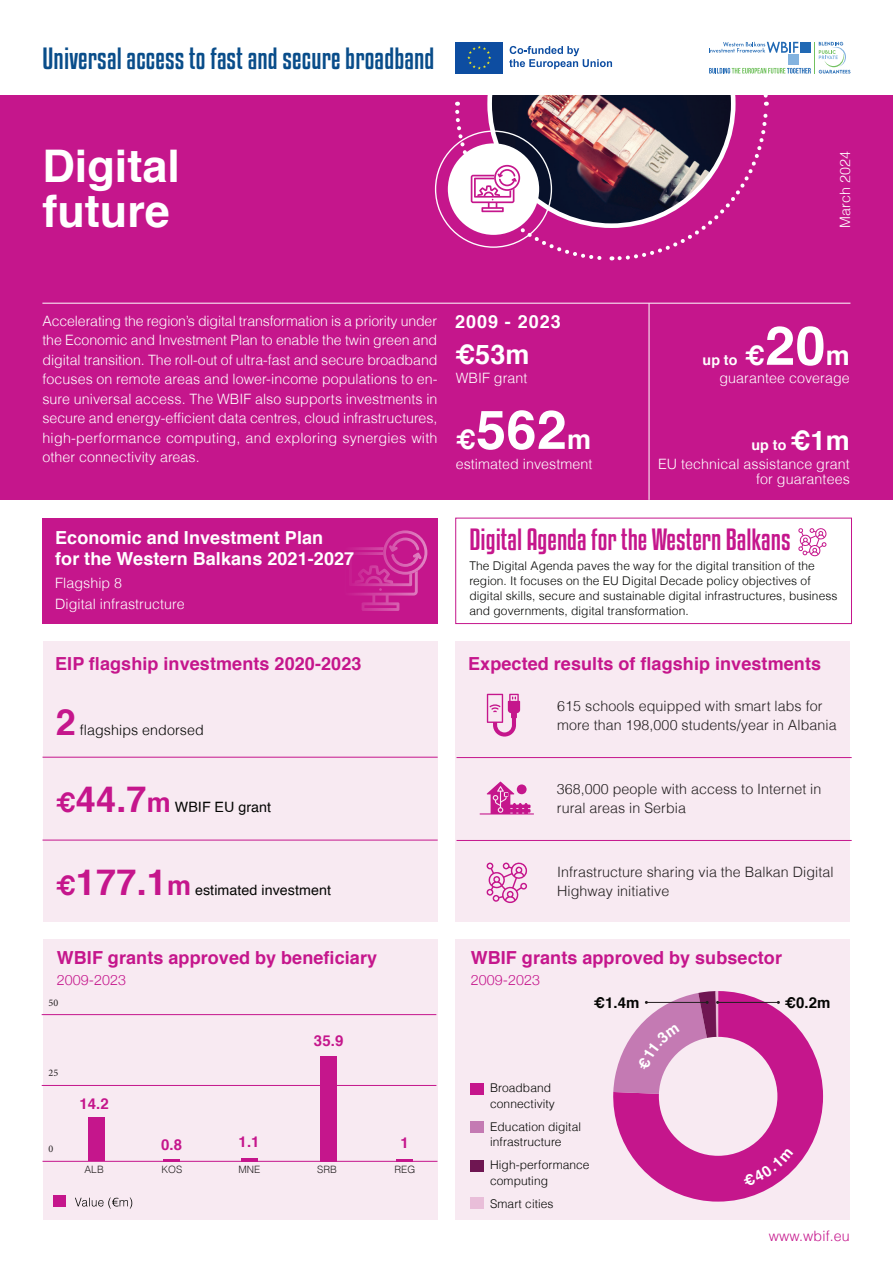
<style>
.page{position:relative;width:893px;height:1263px;background:#fff}
.page>*{position:absolute;margin:0;border:0;box-sizing:border-box;transform-origin:0 0}
.t1{font:700 54px "Helvetica";color:#fff}
.t2{font:700 45px/45px "Helvetica";color:#fff}
.t3{font:700 36px "Helvetica";color:#c5168c}
.t4{font:27px "Kenyan Coffee Rg";letter-spacing:.01em;color:#094d8a}
.t5{font:27px "Kenyan Coffee Rg";letter-spacing:.005em;color:#c5168c}
.t6{font:700 27px "Helvetica";color:#fff}
.t7{font:700 18px "Helvetica";letter-spacing:.005em;color:#c5168c}
.t8{font:700 18px/20.5px "Helvetica";letter-spacing:.005em;color:#fff}
.t9{font:700 18px "Helvetica";letter-spacing:.055em;color:#fff}
.t10{font:700 15px "Helvetica";color:#c5168c}
.t11{font:700 15px "Helvetica";color:#040503}
.t12{font:300 14.25px/19.5px "Helvetica";letter-spacing:.005em;color:#fff}
.t13{font:300 14.25px/19.5px "Helvetica";letter-spacing:.005em;color:#231f20}
.t14{font:14.25px "Helvetica";letter-spacing:.005em;color:#040503}
.t15{font:300 14.25px "Helvetica Neue";letter-spacing:.005em;color:#c5168c}
.t16{font:300 14.25px "Helvetica";letter-spacing:.005em;color:#040503}
.t17{font:700 14.25px "Helvetica";letter-spacing:.005em;color:#fff}
.t18{font:300 14.25px "Helvetica";letter-spacing:.005em;color:#c5168c}
.t19{font:300 12px/15px "Helvetica";letter-spacing:.005em;color:#040503}
.t20{font:300 10.2px "Helvetica";letter-spacing:.005em;color:#231f20}
.t21{font:10.2px "Minion Pro";color:#231f20}
.s1{font-weight:700;font-size:27px;color:#c5168c}
.s2{font-weight:700;font-size:36px;color:#c5168c}
.s3{font-size:27px}
.s4{font-size:54px}
</style>
<div class="page">
<div style="left:455px;top:939px;width:395px;height:281px;background:#f8eaf2"></div>
<div style="left:43px;top:518px;width:395px;height:105px;background:#c5168c"></div>
<div style="left:455px;top:518px;width:397px;height:106px;border:1px solid #c5168c"></div>
<div style="left:0;top:0;width:893px;height:500px;background:#c5168c"></div>
<hr style="left:649px;top:303px;width:1px;height:197px;background:#fff">
<div style="left:43px;top:641px;width:394px;height:281px;background:#f8eaf2"></div>
<div style="left:455px;top:641px;width:395px;height:281px;background:#f8eaf2"></div>
<hr style="left:43px;top:757px;width:395px;height:1px;background:#c5168c">
<hr style="left:456px;top:757px;width:396px;height:1px;background:#c5168c">
<hr style="left:43px;top:840px;width:395px;height:1px;background:#c5168c">
<hr style="left:456px;top:840px;width:396px;height:1px;background:#c5168c">
<div style="left:43px;top:939px;width:394px;height:281px;background:#f8eaf2"></div>
<svg style="left:352px;top:530px;width:75px;height:81px"></svg>
<hr style="left:43px;top:1161px;width:394px;height:1px;background:#c5168c">
<hr style="left:42px;top:1085px;width:394px;height:1px;background:#c5168c">
<hr style="left:42px;top:1014px;width:394px;height:1px;background:#c5168c">
<div style="left:53px;top:1195px;width:13px;height:12px;background:#c5168c"></div>
<svg style="left:486px;top:862px;width:41px;height:41px"></svg>
<svg style="left:798px;top:528px;width:28px;height:28px"></svg>
<svg style="left:487px;top:694px;width:33px;height:42px"></svg>
<svg style="left:480px;top:781px;width:54px;height:33px"></svg>
<div style="left:471px;top:1083px;width:13px;height:12px;background:#c5168c"></div>
<div style="left:471px;top:1121px;width:13px;height:12px;background:#c47ab3"></div>
<div style="left:471px;top:1160px;width:13px;height:11px;background:#6f1652"></div>
<div style="left:321px;top:1056px;width:16px;height:105px;background:#c5168c"></div>
<div style="left:88px;top:1117px;width:17px;height:44px;background:#c5168c"></div>
<div style="left:0;top:0;width:893px;height:95px;background:#fff"></div>
<hr style="left:814px;top:42px;width:1px;height:32px;background:#72c15f">
<svg style="left:819px;top:42px;width:31px;height:32px"></svg>
<svg style="left:453px;top:41px;width:358px;height:220px"></svg>
<svg style="left:164px;top:1159px;width:16px;height:2px"></svg>
<hr style="left:241px;top:1158px;width:16px;height:3px;background:#c5168c">
<hr style="left:396px;top:1158px;width:16px;height:3px;background:#c5168c">
<hr style="left:42px;top:303px;width:808px;height:1px;background:#fff">
<svg style="left:75px;top:1197px;width:57px;height:12px"></svg>
<div style="left:471px;top:1197px;width:13px;height:12px;background:#e9bed9"></div>
<svg style="left:613px;top:991px;width:210px;height:210px"></svg>
<h3 class="t4" style="left:43px;top:40px;width:393px">Universal access to fast and secure broadband</h3>
<h2 class="t2" style="left:42px;top:144px;width:139px">Digital future</h2>
<p class="t12" style="left:835px;top:227px;width:78px;rotate:-90deg">March 2024</p>
<p class="t12" style="left:42px;top:311px;width:397px;text-align:justify">Accelerating the region’s digital transformation is a priority under the Economic and Investment Plan to enable the twin green and digital transition. The roll-out of ultra-fast and secure broadband focuses on remote areas and lower-income populations to en&shy;sure universal access. The WBIF also supports investments in secure and energy-efficient data centres, cloud infrastructures, high-performance computing, and exploring synergies with other connectivity areas.</p>
<p class="t8" style="left:55px;top:528px;width:301px">Economic and Investment Plan<br>for the Western Balkans 2021-2027</p>
<p class="t12" style="left:55px;top:573px;width:131px;line-height:20.5px">Flagship 8<br>Digital infrastructure</p>
<p class="t7" style="left:55px;top:649px;width:308px">EIP flagship investments 2020-2023</p>
<h3 class="t3" style="left:56px;top:693px;width:22px">2</h3>
<p class="t16" style="left:80px;top:721px;width:125px">flagships endorsed</p>
<p class="t14" style="left:56px;top:796px;width:217px"><span class="s1">€</span><span class="s2">44.7</span><span class="s1">m</span> WBIF EU grant</p>
<p class="t9" style="left:455px;top:308px;width:107px">2009 - 2023</p>
<h3 class="t6" style="left:455px;top:333px;width:76px">€53m</h3>
<p class="t12" style="left:456px;top:368px;width:73px">WBIF grant</p>
<h1 class="t1" style="left:456px;top:386px;width:137px"><span class="s3">€</span>562<span class="s3">m</span></h1>
<p class="t12" style="left:456px;top:454px;width:138px">estimated investment</p>
<p class="t17" style="left:702px;top:348px;width:149px">up to <span class="s3">€</span><span class="s4">20</span><span class="s3">m</span></p>
<p class="t12" style="left:719px;top:368px;width:132px">guarantee coverage</p>
<p class="t17" style="left:751px;top:434px;width:100px">up to <span class="s3">€1m</span></p>
<p class="t12" style="left:658px;top:456px;width:193px;line-height:15px;text-align:right">EU technical assistance grant for guarantees</p>
<h3 class="t5" style="left:469px;top:521px;width:323px">Digital Agenda for the Western Balkans</h3>
<p class="t19" style="left:469px;top:558px;width:370px">The Digital Agenda paves the way for the digital transition of the region. It focuses on the EU Digital Decade policy objectives of digital skills, secure and sustainable digital infrastructures, business and governments, digital transformation.</p>
<p class="t7" style="left:468px;top:649px;width:355px">Expected results of flagship investments</p>
<p class="t13" style="left:557px;top:696px;width:281px">615 schools equipped with smart labs for more than 198,000 students/year in Albania</p>
<p class="t13" style="left:557px;top:779px;width:266px">368,000 people with access to Internet in rural areas in Serbia</p>
<p class="t14" style="left:56px;top:879px;width:277px"><span class="s1">€</span><span class="s2">177.1</span><span class="s1">m</span> estimated investment</p>
<p class="t13" style="left:557px;top:862px;width:278px">Infrastructure sharing via the Balkan Digital<br>Highway initiative</p>
<p class="t7" style="left:57px;top:943px;width:322px">WBIF grants approved by beneficiary</p>
<p class="t15" style="left:57px;top:968px;width:71px">2009-2023</p>
<p class="t21" style="left:49px;top:996px;width:11px">50</p>
<p class="t21" style="left:49px;top:1066px;width:11px">25</p>
<p class="t21" style="left:49px;top:1141px;width:6px">0</p>
<p class="t10" style="left:79px;top:1092px;width:31px">14.2</p>
<p class="t20" style="left:85px;top:1163px;width:21px">ALB</p>
<p class="t10" style="left:161px;top:1133px;width:23px">0.8</p>
<p class="t20" style="left:161px;top:1163px;width:22px">KOS</p>
<p class="t10" style="left:239px;top:1130px;width:23px">1.1</p>
<p class="t20" style="left:238px;top:1163px;width:24px">MNE</p>
<p class="t10" style="left:314px;top:1028px;width:31px">35.9</p>
<p class="t20" style="left:317px;top:1163px;width:21px">SRB</p>
<p class="t10" style="left:401px;top:1131px;width:10px">1</p>
<p class="t20" style="left:394px;top:1163px;width:22px">REG</p>
<p class="t7" style="left:471px;top:943px;width:313px">WBIF grants approved by subsector</p>
<p class="t15" style="left:471px;top:968px;width:71px">2009-2023</p>
<p class="t11" style="left:594px;top:991px;width:47px">€1.4m</p>
<p class="t11" style="left:785px;top:991px;width:47px">€0.2m</p>
<p class="t19" style="left:490px;top:1080px;width:66px;line-height:15.8px">Broadband connectivity</p>
<p class="t19" style="left:490px;top:1118px;width:92px;line-height:15.8px">Education digital infrastructure</p>
<p class="t19" style="left:490px;top:1157px;width:101px;line-height:15.8px">High-performance computing</p>
<p class="t19" style="left:490px;top:1196px;width:65px">Smart cities</p>
<p class="t18" style="left:769px;top:1227px;width:82px">www.wbif.eu</p>
</div>
